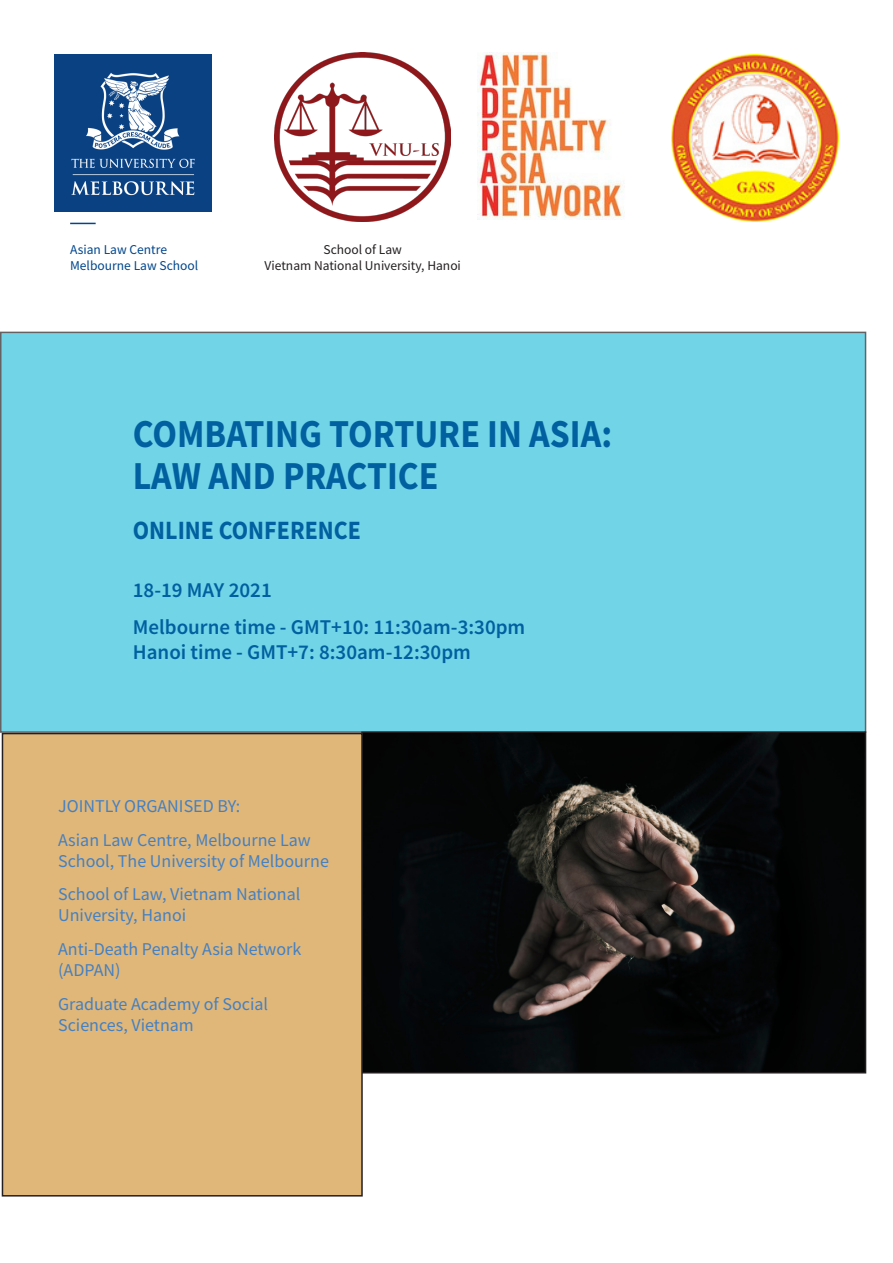
<style>
.page{position:relative;width:893px;height:1263px;background:#fff}
.page>*{position:absolute;margin:0;border:0;box-sizing:border-box;transform-origin:0 0}
.t1{font:700 39.6px/42.2px "Source Sans Pro";color:#0060a0;scale:.91 1}
.t2{font:700 26.4px "Source Sans Pro";color:#0060a0;scale:.91 1}
.t3{font:600 21px/37.3px "Source Sans Pro";color:#0060a0}
.t4{font:18px/33.8px "Source Sans Pro";color:#4480c2}
.t5{font:13.5px/15.8px "Source Sans Pro";color:#231f20;text-align:center}
.t6{font:13.5px/15.8px "Source Sans Pro";color:#01468c}
</style>
<div class="page">
<img style="left:364px;top:734px;width:499px;height:336px">
<img style="left:54px;top:54px;width:158px;height:158px">
<svg style="left:70px;top:223px;width:26px;height:1px"></svg>
<img style="left:275px;top:53px;width:176px;height:168px">
<div style="left:2px;top:733px;width:360px;height:463px;background:#e0b779"></div>
<div style="left:2px;top:733px;width:361px;height:463px;border:2px solid #231f20"></div>
<div style="left:1px;top:332px;width:864px;height:400px;background:#72d4e7"></div>
<img style="left:478px;top:53px;width:147px;height:167px">
<img style="left:672px;top:54px;width:167px;height:167px">
<p class="t6" style="left:70px;top:241px;width:130px">Asian Law Centre<br>Melbourne Law School</p>
<p class="t5" style="left:265px;top:241px;width:198px">School of Law<br>Vietnam National University, Hanoi</p>
<h1 class="t1" style="left:133px;top:412px;width:528px">COMBATING TORTURE IN ASIA:<br>LAW AND PRACTICE</h1>
<h2 class="t2" style="left:133px;top:513px;width:252px">ONLINE CONFERENCE</h2>
<p class="t3" style="left:133px;top:571px;width:394px">18-19 MAY 2021<br>Melbourne time - GMT+10: 11:30am-3:30pm</p>
<p class="t3" style="left:133px;top:633px;width:339px">Hanoi time - GMT+7: 8:30am-12:30pm</p>
<p class="t4" style="left:58px;top:789px;width:254px">JOINTLY ORGANISED BY:<br>Asian Law Centre, Melbourne Law</p>
<p class="t4" style="left:58px;top:844px;width:272px">School, The University of Melbourne<br>School of Law, Vietnam National</p>
<p class="t4" style="left:58px;top:898px;width:245px">University, Hanoi<br>Anti-Death Penalty Asia Network</p>
<p class="t4" style="left:58px;top:953px;width:211px">(ADPAN)<br>Graduate Academy of Social</p>
<p class="t4" style="left:58px;top:1008px;width:137px">Sciences, Vietnam</p>
</div>
